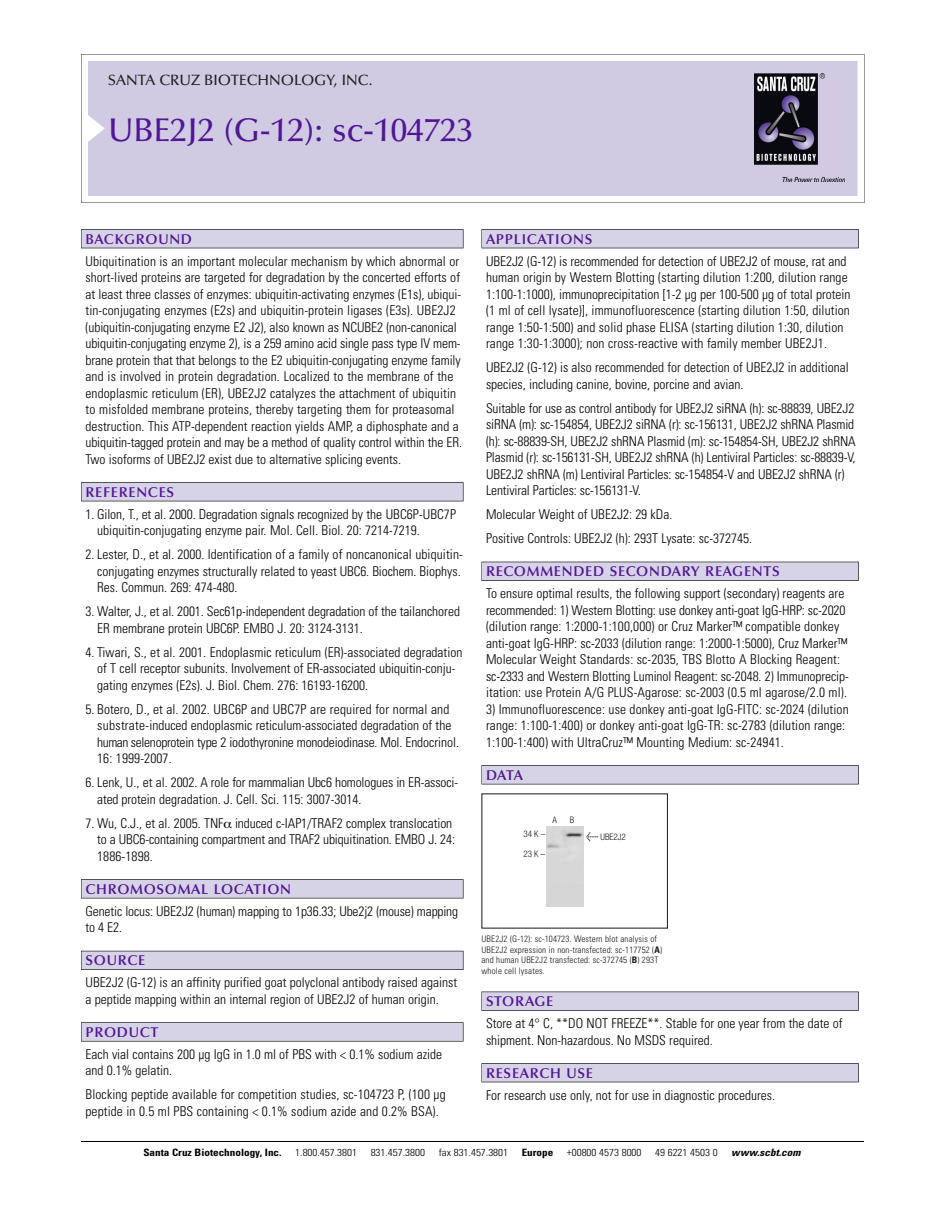
<style>
.page{position:relative;width:945px;height:1215px;background:#fff}
.page>*{position:absolute;margin:0;border:0;box-sizing:border-box;transform-origin:0 0}
.t1{font:500 33px "Optima";color:#511695}
.t2{font:500 15px "Optima";color:#231f20}
.t3{font:600 14.25px "Optima";letter-spacing:.05em;color:#511695}
.t4{font:300 condensed 13.5px/16.5px "Univers";color:#000}
.t5{font:300 condensed 10.2px "Univers";color:#000;scale:1.1 1}
.t6{font:700 condensed 10.2px "Univers";color:#000;scale:1.1 1}
.t7{font:italic 700 condensed 10.2px "Univers";letter-spacing:.005em;color:#000;scale:1.1 1}
.t8{font:9px/10.5px "Univers Condensed Light+ZRKFTX";letter-spacing:.015em;color:#191919}
.t9{font:9px "Helvetica Neue Light Cond+KYNZKR";color:#191919}
.s1{font-family:"Meta Plus Book Roman+UETBYC";font-size:10.5px}
.s2{font-family:"Univers Condensed Bold+YGADOJ"}
</style>
<div class="page">
<svg style="left:81px;top:54px;width:783px;height:149px"></svg>
<div style="left:88px;top:61px;width:769px;height:135px;background:#d1cae3"></div>
<img style="left:755px;top:74px;width:90px;height:108px">
<div style="left:81px;top:229px;width:382px;height:19px;background:#525156"></div>
<div style="left:81px;top:230px;width:382px;height:18px;background:#d7d3e7"></div>
<div style="left:81px;top:482px;width:382px;height:19px;background:#525155"></div>
<div style="left:81px;top:483px;width:382px;height:18px;background:#d7d3e7"></div>
<div style="left:81px;top:879px;width:382px;height:19px;background:#545357"></div>
<div style="left:81px;top:880px;width:382px;height:18px;background:#d7d3e7"></div>
<div style="left:81px;top:951px;width:382px;height:19px;background:#54535a"></div>
<div style="left:81px;top:951px;width:382px;height:18px;background:#d7d3e7"></div>
<svg style="left:81px;top:1022px;width:382px;height:20px"></svg>
<div style="left:81px;top:1023px;width:382px;height:18px;background:#d7d3e7"></div>
<div style="left:482px;top:229px;width:377px;height:19px;background:#525156"></div>
<div style="left:482px;top:230px;width:376px;height:18px;background:#d7d3e7"></div>
<div style="left:482px;top:562px;width:377px;height:19px;background:#515055"></div>
<div style="left:482px;top:562px;width:376px;height:18px;background:#d7d3e7"></div>
<div style="left:482px;top:765px;width:377px;height:19px;background:#545357"></div>
<div style="left:482px;top:766px;width:376px;height:18px;background:#d7d3e7"></div>
<div style="left:482px;top:992px;width:377px;height:19px;background:#545356"></div>
<div style="left:482px;top:992px;width:376px;height:18px;background:#d7d3e7"></div>
<div style="left:482px;top:1063px;width:377px;height:19px;background:#525156"></div>
<div style="left:482px;top:1064px;width:376px;height:18px;background:#d7d3e7"></div>
<hr style="left:81px;top:1141px;width:783px;height:1px;background:#000">
<div style="left:546px;top:826px;width:38px;height:80px;background:#d6d6d6"></div>
<p class="t2" style="left:108px;top:74px;width:266px">SANTA CRUZ BIOTECHNOLOGY, INC.</p>
<h1 class="t1" style="left:108px;top:117px;width:367px">UBE2J2 (G-12): sc-104723</h1>
<p class="t3" style="left:86px;top:233px;width:108px">BACKGROUND</p>
<p class="t4" style="left:86px;top:254px;width:378px">Ubiquitination is an important molecular mechanism by which abnormal or short-lived proteins are targeted for degradation by the concerted efforts of at least three classes of enzymes: ubiquitin-activating enzymes (E1s), ubiqui&shy;tin-conjugating enzymes (E2s) and ubiquitin-protein ligases (E3s). UBE2J2 (ubiquitin-conjugating enzyme E2 J2), also known as NCUBE2 (non-canonical ubiquitin-conjugating enzyme 2), is a 259 amino acid single pass type IV mem&shy;brane protein that that belongs to the E2 ubiquitin-conjugating enzyme family and is involved in protein degradation. Localized to the membrane of the endoplasmic reticulum (ER), UBE2J2 catalyzes the attachment of ubiquitin to misfolded membrane proteins, thereby targeting them for proteasomal destruction. This ATP-dependent reaction yields AMP, a diphosphate and a ubiquitin-tagged protein and may be a method of quality control within the ER.<br>Two isoforms of UBE2J2 exist due to alternative splicing events.</p>
<p class="t3" style="left:86px;top:486px;width:90px">REFERENCES</p>
<p class="t4" style="left:97px;top:507px;width:360px;text-indent:-12px">1. Gilon, T., et al. 2000. Degradation signals recognized by the UBC6P-UBC7P ubiquitin-conjugating enzyme pair. Mol. Cell. Biol. 20: 7214-7219.</p>
<p class="t4" style="left:97px;top:547px;width:367px;text-indent:-12px">2. Lester, D., et al. 2000. Identification of a family of noncanonical ubiquitin&shy;conjugating enzymes structurally related to yeast UBC6. Biochem. Biophys.<br>Res. Commun. 269: 474-480.</p>
<p class="t4" style="left:97px;top:604px;width:364px;text-indent:-12px">3. Walter, J., et al. 2001. Sec61p-independent degradation of the tailanchored<br>ER membrane protein UBC6P. EMBO J. 20: 3124-3131.</p>
<p class="t4" style="left:97px;top:645px;width:367px;text-indent:-12px">4. Tiwari, S., et al. 2001. Endoplasmic reticulum (ER)-associated degradation of T cell receptor subunits. Involvement of ER-associated ubiquitin-conju&shy;gating enzymes (E2s). J. Biol. Chem. 276: 16193-16200.</p>
<p class="t4" style="left:97px;top:702px;width:364px;text-indent:-12px">5. Botero, D., et al. 2002. UBC6P and UBC7P are required for normal and substrate-induced endoplasmic reticulum-associated degradation of the human selenoprotein type 2 iodothyronine monodeiodinase. Mol. Endocrinol.<br>16: 1999-2007.</p>
<p class="t4" style="left:97px;top:775px;width:362px;text-indent:-12px">6. Lenk, U., et al. 2002. A role for mammalian Ubc6 homologues in ER-associ&shy;ated protein degradation. J. Cell. Sci. 115: 3007-3014.</p>
<p class="t4" style="left:97px;top:816px;width:359px;text-indent:-12px">7. Wu, C.J., et al. 2005. TNF induced c-IAP1/TRAF2 complex translocation to a UBC6-containing compartment and TRAF2 ubiquitination. EMBO J. 24:<br>1886-1898.</p>
<p class="t3" style="left:86px;top:883px;width:207px">CHROMOSOMAL LOCATION</p>
<p class="t4" style="left:86px;top:904px;width:374px">Genetic locus: UBE2J2 (human) mapping to 1p36.33; Ube2j2 (mouse) mapping to 4 E2.</p>
<p class="t3" style="left:86px;top:955px;width:61px">SOURCE</p>
<p class="t4" style="left:86px;top:975px;width:373px">UBE2J2 (G-12) is an affinity purified goat polyclonal antibody raised against a peptide mapping within an internal region of UBE2J2 of human origin.</p>
<p class="t3" style="left:86px;top:1026px;width:74px">PRODUCT</p>
<p class="t4" style="left:86px;top:1047px;width:358px">Each vial contains 200 µg IgG in 1.0 ml of PBS with &lt; 0.1% sodium azide and 0.1% gelatin.</p>
<p class="t4" style="left:86px;top:1087px;width:362px">Blocking peptide available for competition studies, sc-104723 P, (100 µg peptide in 0.5 ml PBS containing &lt; 0.1% sodium azide and 0.2% BSA).</p>
<p class="t3" style="left:486px;top:233px;width:108px">APPLICATIONS</p>
<p class="t4" style="left:486px;top:254px;width:366px">UBE2J2 (G-12) is recommended for detection of UBE2J2 of mouse, rat and human origin by Western Blotting (starting dilution 1:200, dilution range 1:100-1:1000), immunoprecipitation [1-2 µg per 100-500 µg of total protein (1 ml of cell lysate)], immunofluorescence (starting dilution 1:50, dilution range 1:50-1:500) and solid phase ELISA (starting dilution 1:30, dilution range 1:30-1:3000); non cross-reactive with family member UBE2J1.</p>
<p class="t4" style="left:486px;top:360px;width:364px">UBE2J2 (G-12) is also recommended for detection of UBE2J2 in additional species, including canine, bovine, porcine and avian.</p>
<p class="t4" style="left:486px;top:401px;width:371px">Suitable for use as control antibody for UBE2J2 siRNA (h): sc-88839, UBE2J2 siRNA (m): sc-154854, UBE2J2 siRNA (r): sc-156131, UBE2J2 shRNA Plasmid (h): sc-88839-SH, UBE2J2 shRNA Plasmid (m): sc-154854-SH, UBE2J2 shRNA Plasmid (r): sc-156131-SH, UBE2J2 shRNA (h) Lentiviral Particles: sc-88839-V, UBE2J2 shRNA (m) Lentiviral Particles: sc-154854-V and UBE2J2 shRNA (r)<br>Lentiviral Particles: sc-156131-V.</p>
<p class="t4" style="left:486px;top:503px;width:268px;line-height:24px">Molecular Weight of UBE2J2: 29 kDa.<br>Positive Controls: UBE2J2 (h): 293T Lysate: sc-372745.</p>
<p class="t3" style="left:486px;top:566px;width:295px">RECOMMENDED SECONDARY REAGENTS</p>
<p class="t4" style="left:486px;top:586px;width:364px">To ensure optimal results, the following support (secondary) reagents are recommended: 1) Western Blotting: use donkey anti-goat IgG-HRP: sc-2020 (dilution range: 1:2000-1:100,000) or Cruz Marker™ compatible donkey anti-goat IgG-HRP: sc-2033 (dilution range: 1:2000-1:5000), Cruz Marker™ Molecular Weight Standards: sc-2035, TBS Blotto A Blocking Reagent: sc-2333 and Western Blotting Luminol Reagent: sc-2048. 2) Immunoprecip&shy;itation: use Protein A/G PLUS-Agarose: sc-2003 (0.5 ml agarose/2.0 ml).</p>
<p class="t4" style="left:486px;top:702px;width:364px">3) Immunofluorescence: use donkey anti-goat IgG-FITC: sc-2024 (dilution range: 1:100-1:400) or donkey anti-goat IgG-TR: sc-2783 (dilution range:<br>1:100-1:400) with UltraCruz™ Mounting Medium: sc-24941.</p>
<p class="t3" style="left:486px;top:769px;width:39px">DATA</p>
<p class="t9" style="left:553px;top:817px;width:6px">A</p>
<p class="t9" style="left:570px;top:817px;width:6px">B</p>
<p class="t9" style="left:523px;top:830px;width:23px">34K–</p>
<p class="t9" style="left:523px;top:850px;width:23px">23K–</p>
<p class="t9" style="left:586px;top:833px;width:41px"><span class="s1">&lt;</span> UBE2J2</p>
<p class="t8" style="left:482px;top:935px;width:182px">UBE2J2 (G-12): sc-104723. Western blot analysis of UBE2J2 expression in non-transfected: sc-117752 (<span class="s2">A</span>) and human UBE2J2 transfected: sc-372745 (<span class="s2">B</span>) 293T whole cell lysates.</p>
<p class="t3" style="left:486px;top:995px;width:69px">STORAGE</p>
<p class="t4" style="left:486px;top:1016px;width:358px">Store at 4° C, **DO NOT FREEZE**. Stable for one year from the date of shipment. Non-hazardous. No MSDS required.</p>
<p class="t3" style="left:486px;top:1067px;width:109px">RESEARCH USE</p>
<p class="t4" style="left:486px;top:1088px;width:290px">For research use only, not for use in diagnostic procedures.</p>
<p class="t6" style="left:143px;top:1148px;width:127px">Santa Cruz Biotechnology, Inc.</p>
<p class="t5" style="left:295px;top:1148px;width:58px">1.800.457.3801</p>
<p class="t5" style="left:371px;top:1148px;width:51px">831.457.3800</p>
<p class="t5" style="left:439px;top:1148px;width:65px">fax 831.457.3801</p>
<p class="t6" style="left:522px;top:1148px;width:30px">Europe</p>
<p class="t5" style="left:567px;top:1148px;width:69px">+00800 4573 8000</p>
<p class="t5" style="left:655px;top:1148px;width:58px">49 6221 4503 0</p>
<p class="t7" style="left:731px;top:1148px;width:64px">www.scbt.com</p>
</div>
